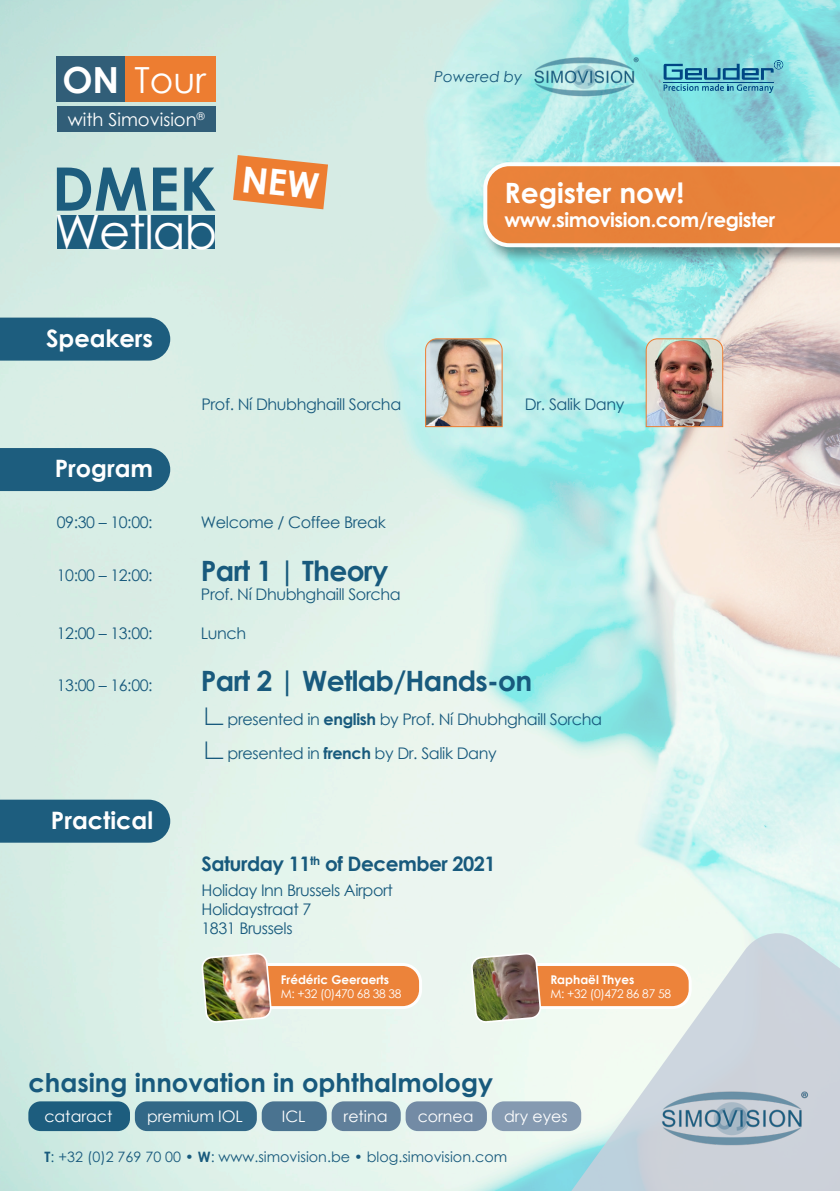
<style>
.page{position:relative;width:840px;height:1191px;background:#fff}
.page>*{position:absolute;margin:0;border:0;box-sizing:border-box;transform-origin:0 0}
.t1{font:700 60px "Century Gothic";color:#1d5d7e}
.t2{font:48px "Century Gothic";letter-spacing:-.025em;color:#fff}
.t3{font:36px "Century Gothic";color:#fff}
.t4{font:700 28px "Century Gothic";letter-spacing:-.025em;color:#185a7d}
.t5{font:700 28px "Century Gothic";color:#fff}
.t6{font:700 25.8px "Century Gothic";color:#185a7d}
.t7{font:700 24px "Century Gothic";color:#fff}
.t8{font:700 20px "Century Gothic";letter-spacing:-.025em;color:#fff}
.t9{font:700 20px "Century Gothic";letter-spacing:-.025em;color:#185a7d}
.t10{font:18px "Century Gothic";color:#fff}
.t11{font:16px "Century Gothic";letter-spacing:-.025em;color:#185a7d}
.t12{font:15.8px "Century Gothic";color:#fff}
.t13{font:italic 15px "Century Gothic";color:#185a7d}
.t14{font:14.4px "Century Gothic";color:#185a7d}
.t15{font:700 12px/14.4px "Century Gothic";color:#fff}
.t16{font:12px/14.4px "Century Gothic";letter-spacing:-.025em;color:#fff}
.s1{font-weight:700}
.s2{font-size:28px}
.s3{font-weight:400}
.s4{font-size:16px}
</style>
<div class="page">
<img style="left:0;top:0;width:839px;height:1191px">
<div style="left:0;top:448px;width:170px;height:43px;background:#1d5d7e"></div>
<img style="left:533px;top:57px;width:106px;height:40px">
<div style="left:480px;top:159px;width:359px;height:107px;background:#231f20;opacity:.5"></div>
<svg style="left:483px;top:162px;width:356px;height:85px;background:#e88e4e"></svg>
<div style="left:28px;top:1101px;width:102px;height:30px;background:#1d5d7e;border-radius:12px"></div>
<div style="left:135px;top:1101px;width:122px;height:30px;background:#326887;border-radius:12px"></div>
<div style="left:261px;top:1101px;width:65px;height:30px;background:#4a7390;border-radius:12px"></div>
<div style="left:331px;top:1101px;width:69px;height:30px;background:#607f9a;border-radius:12px"></div>
<div style="left:405px;top:1101px;width:81px;height:30px;background:#738ba5;border-radius:12px"></div>
<div style="left:491px;top:1101px;width:90px;height:30px;background:#859ab1;border-radius:12px"></div>
<svg style="left:525px;top:927px;width:314px;height:264px;fill:#cdd6df"></svg>
<img style="left:660px;top:1089px;width:148px;height:58px">
<div style="left:230px;top:964px;width:190px;height:43px;background:#ec833a;border-radius:18px"></div>
<div style="left:228px;top:963px;width:194px;height:46px;border:3px solid #fff;border-radius:18px"></div>
<img style="left:202px;top:953px;width:69px;height:69px">
<div style="left:499px;top:964px;width:190px;height:43px;background:#ed833a;border-radius:18px"></div>
<div style="left:498px;top:963px;width:193px;height:46px;border:3px solid #fff;border-radius:18px"></div>
<img style="left:471px;top:953px;width:69px;height:69px">
<div style="left:57px;top:57px;width:68px;height:45px;background:#315e78"></div>
<div style="left:125px;top:57px;width:90px;height:45px;background:#ed7d31"></div>
<div style="left:57px;top:106px;width:158px;height:26px;background:#315e78"></div>
<div style="left:57px;top:215px;width:157px;height:34px;background:#1d5d7e"></div>
<div style="left:0;top:799px;width:170px;height:43px;background:#1d5d7e"></div>
<div style="left:0;top:317px;width:170px;height:43px;background:#1d5d7e"></div>
<img style="left:424px;top:338px;width:78px;height:89px">
<img style="left:645px;top:338px;width:78px;height:89px">
<svg style="left:663px;top:60px;width:119px;height:33px;background:#5cafc3"></svg>
<svg style="left:233px;top:155px;width:95px;height:54px;background:#e89355"></svg>
<p class="t3" style="left:62px;top:55px;width:145px"><span class="s1">ON</span> Tour</p>
<p class="t10" style="left:68px;top:107px;width:138px">with Simovision<sup>®</sup></p>
<p class="t1" style="left:52px;top:143px;width:166px">DMEK</p>
<p class="t2" style="left:54px;top:198px;width:164px">Wetlab</p>
<p class="t7" style="left:46px;top:320px;width:109px">Speakers</p>
<p class="t13" style="left:434px;top:66px;width:89px">Powered by</p>
<p class="t5" style="left:504px;top:172px;width:181px">Register now!</p>
<p class="t8" style="left:504px;top:205px;width:272px">www.simovision.com/register</p>
<p class="t7" style="left:55px;top:450px;width:100px">Program</p>
<p class="t11" style="left:201px;top:393px;width:201px">Prof. Ní Dhubhghaill Sorcha</p>
<p class="t11" style="left:524px;top:393px;width:101px">Dr. Salik Dany</p>
<p class="t11" style="left:57px;top:511px;width:97px">09:30 – 10:00:</p>
<p class="t11" style="left:201px;top:511px;width:186px">Welcome / Coffee Break</p>
<p class="t11" style="left:57px;top:564px;width:97px">10:00 – 12:00:</p>
<p class="t4" style="left:201px;top:549px;width:189px">Part 1 | Theory</p>
<p class="t11" style="left:201px;top:583px;width:201px">Prof. Ní Dhubhghaill Sorcha</p>
<p class="t11" style="left:57px;top:621px;width:97px">12:00 – 13:00:</p>
<p class="t11" style="left:201px;top:621px;width:47px">Lunch</p>
<p class="t11" style="left:57px;top:674px;width:97px">13:00 – 16:00:</p>
<p class="t4" style="left:201px;top:660px;width:333px">Part 2 | Wetlab/Hands-on</p>
<p class="t11" style="left:201px;top:708px;width:402px"><span class="s2">∟</span>presented in <span class="s1">english</span> by Prof. Ní Dhubhghaill Sorcha</p>
<p class="t11" style="left:201px;top:741px;width:297px"><span class="s2">∟</span>presented in <span class="s1">french</span> by Dr. Salik Dany</p>
<p class="t7" style="left:51px;top:801px;width:104px">Practical</p>
<p class="t9" style="left:201px;top:849px;width:296px">Saturday 11<sup>th</sup> of December 2021</p>
<p class="t11" style="left:201px;top:879px;width:193px">Holiday Inn Brussels Airport</p>
<p class="t11" style="left:201px;top:898px;width:111px">Holidaystraat 7</p>
<p class="t11" style="left:201px;top:917px;width:93px">1831 Brussels</p>
<p class="t15" style="left:280px;top:971px;width:122px">Frédéric Geeraerts<br><span class="s3">M: +32 (0)470 68 38 38</span></p>
<p class="t16" style="left:550px;top:972px;width:122px"><span class="s1">Raphaël Thyes<br></span>M: +32 (0)472 86 87 58</p>
<p class="t6" style="left:28px;top:1063px;width:466px">chasing innovation in ophthalmology</p>
<p class="t12" style="left:44px;top:1105px;width:70px">cataract</p>
<p class="t12" style="left:147px;top:1105px;width:97px">premium <span class="s4">IOL</span></p>
<p class="t12" style="left:282px;top:1105px;width:25px">ICL</p>
<p class="t12" style="left:343px;top:1105px;width:46px">reti<span class="s4">na</span></p>
<p class="t12" style="left:417px;top:1105px;width:57px">cornea</p>
<p class="t12" style="left:504px;top:1105px;width:65px">dry eyes</p>
<p class="t14" style="left:45px;top:1147px;width:464px"><span class="s1">T</span>: +32 (0)2 769 70 00 • <span class="s1">W</span>: www.simovision.be • blog.simovision.com</p>
</div>
